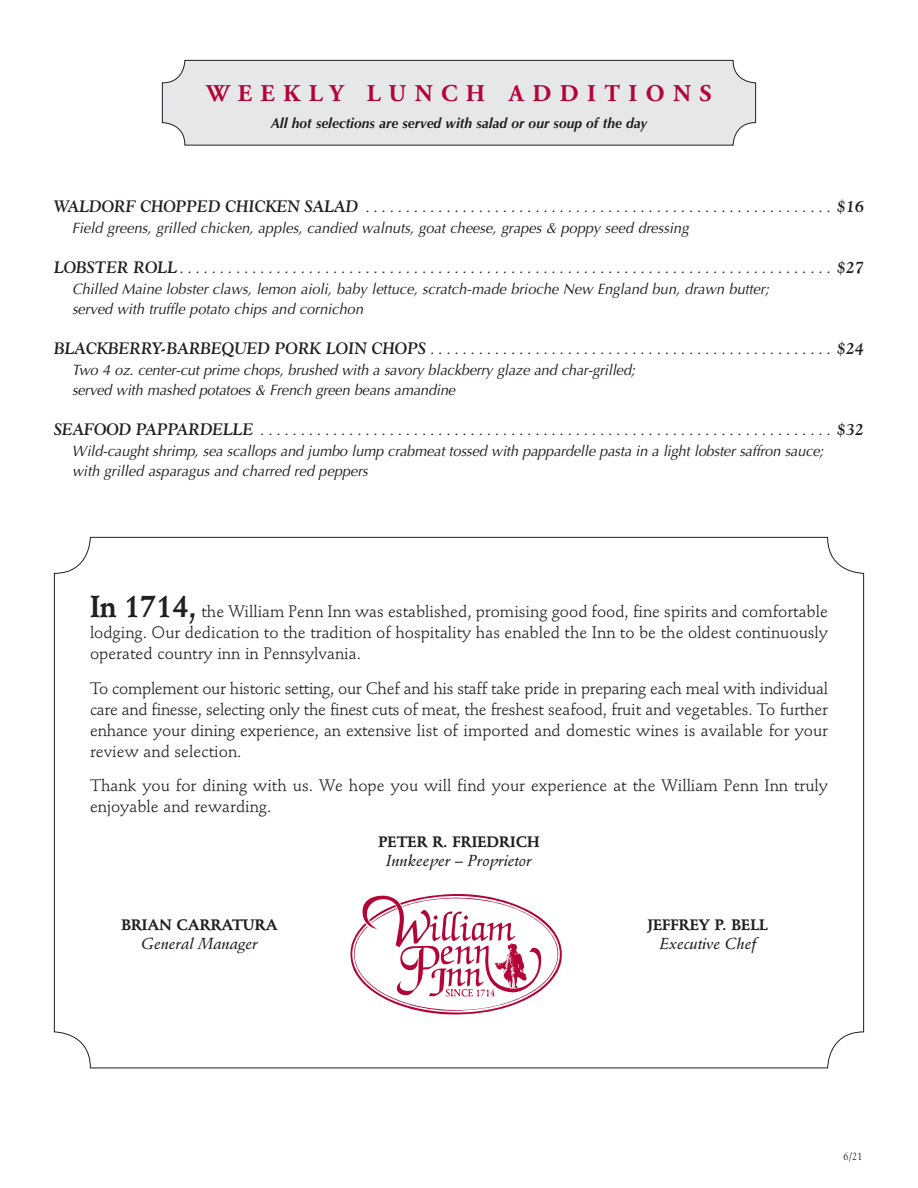
<style>
.page{position:relative;width:918px;height:1188px;background:#fff}
.page>*{position:absolute;margin:0;border:0;box-sizing:border-box;transform-origin:0 0}
.New_MAIN_HEAD_1_pt_s{font:700 24px "Adobe Garamond";letter-spacing:.35em;color:#b30437}
.t1{font:16.5px/21px "Stempel Schneidler";color:#231f20;text-align:justify}
.t2{font:italic 15.75px "Stempel Schneidler Med";color:#231f20}
.INSIDE_descrip{font:italic 15px/21px "Optima";color:#231f20}
.t3{font:700 15px "Stempel Schneidler";color:#231f20}
.optima_descriptions{font:italic 700 14.25px "Optima";color:#231f20}
.INSIDE_descrip-2{font:10.5px "Goudy";color:#231f20}
.s1{font-family:"Goudy";font-weight:700;font-size:16.5px}
.s2{font-weight:700;font-size:30px}
</style>
<div class="page">
<div style="left:162px;top:60px;width:594px;height:85px;background:#e6e7e9;border-radius:22px"></div>
<div style="left:162px;top:60px;width:594px;height:86px;border:1px solid #231f20;border-radius:22px"></div>
<svg style="left:350px;top:894px;width:212px;height:120px"></svg>
<p class="New_MAIN_HEAD_1_pt_s" style="left:206px;top:80px;width:507px">WEEKLY LUNCH ADDITIONS</p>
<p class="optima_descriptions" style="left:271px;top:115px;width:378px">All hot selections are served with salad or our soup of the day</p>
<p class="INSIDE_descrip" style="left:72px;top:196px;width:794px;text-indent:-18px"><span class="s1">WALDORF CHOPPED CHICKEN SALAD</span> . . . . . . . . . . . . . . . . . . . . . . . . . . . . . . . . . . . . . . . . . . . . . . . . . . . . . . . . . <span class="s1">$16<br></span>Field greens, grilled chicken, apples, candied walnuts, goat cheese, grapes &amp; poppy seed dressing</p>
<p class="INSIDE_descrip" style="left:54px;top:258px;width:812px"><span class="s1">LOBSTER ROLL</span> . . . . . . . . . . . . . . . . . . . . . . . . . . . . . . . . . . . . . . . . . . . . . . . . . . . . . . . . . . . . . . . . . . . . . . . . . . . . . . . . <span class="s1">$27</span></p>
<p class="INSIDE_descrip" style="left:72px;top:280px;width:699px;line-height:19.5px">Chilled Maine lobster claws, lemon aioli, baby lettuce, scratch-made brioche New England bun, drawn butter; served with truffle potato chips and cornichon</p>
<p class="INSIDE_descrip" style="left:72px;top:339px;width:794px;text-indent:-18px"><span class="s1">BLACKBERRY-BARBEQUED PORK LOIN CHOPS</span> . . . . . . . . . . . . . . . . . . . . . . . . . . . . . . . . . . . . . . . . . . . . . . . . . . <span class="s1">$24<br></span>Two 4 oz. center-cut prime chops, brushed with a savory blackberry glaze and char-grilled;</p>
<p class="INSIDE_descrip" style="left:72px;top:379px;width:385px">served with mashed potatoes &amp; French green beans amandine</p>
<p class="INSIDE_descrip" style="left:72px;top:420px;width:794px;text-indent:-18px"><span class="s1">SEAFOOD PAPPARDELLE</span> . . . . . . . . . . . . . . . . . . . . . . . . . . . . . . . . . . . . . . . . . . . . . . . . . . . . . . . . . . . . . . . . . . . . . . <span class="s1">$32<br></span>Wild-caught shrimp, sea scallops and jumbo lump crabmeat tossed with pappardelle pasta in a light lobster saffron sauce;</p>
<p class="INSIDE_descrip" style="left:72px;top:460px;width:297px">with grilled asparagus and charred red peppers</p>
<p class="t1" style="left:90px;top:601px;width:739px"><span class="s2">In 1714,</span> the William Penn Inn was established, promising good food, fine spirits and comfortable lodging. Our dedication to the tradition of hospitality has enabled the Inn to be the oldest continuously operated country inn in Pennsylvania.</p>
<p class="t1" style="left:90px;top:678px;width:740px">To complement our historic setting, our Chef and his staff take pride in preparing each meal with individual care and finesse, selecting only the finest cuts of meat, the freshest seafood, fruit and vegetables. To further enhance your dining experience, an extensive list of imported and domestic wines is available for your review and selection.</p>
<p class="t1" style="left:90px;top:775px;width:740px">Thank you for dining with us. We hope you will find your experience at the William Penn Inn truly enjoyable and rewarding.</p>
<p class="t3" style="left:378px;top:832px;width:163px">PETER R. FRIEDRICH</p>
<p class="t2" style="left:386px;top:851px;width:147px">Innkeeper – Proprietor</p>
<p class="t3" style="left:121px;top:915px;width:158px">BRIAN CARRATURA</p>
<p class="t2" style="left:141px;top:934px;width:118px">General Manager</p>
<p class="t3" style="left:648px;top:915px;width:122px">JEFFREY P. BELL</p>
<p class="t2" style="left:660px;top:934px;width:98px">Executive Chef</p>
<p class="INSIDE_descrip-2" style="left:844px;top:1150px;width:20px">6/21</p>
</div>
